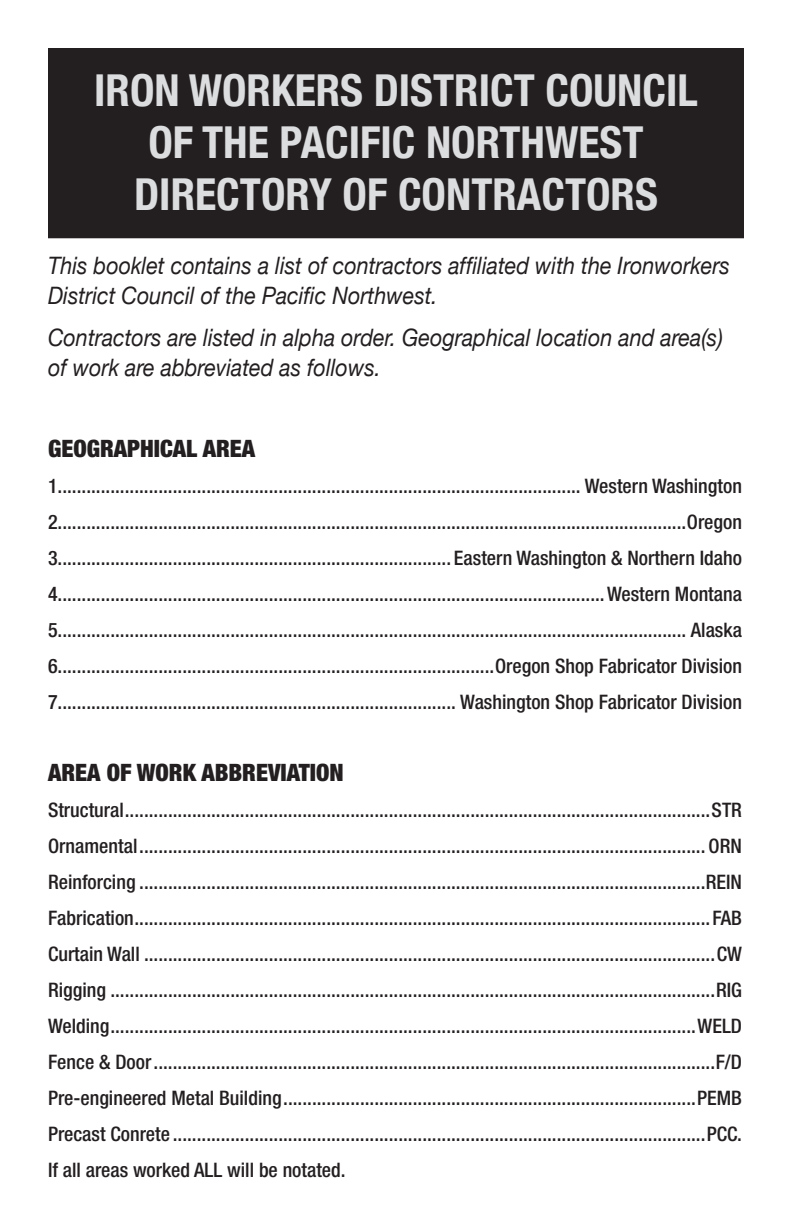
<style>
.page{position:relative;width:792px;height:1224px;background:#fff}
.page>*{position:absolute;margin:0;border:0;box-sizing:border-box;transform-origin:0 0}
.t1{font:700 condensed 44px/52px "Helvetica Neue";color:#dcdddf;text-align:center}
.t2{font:italic 24px/30px "Helvetica Neue";color:#231f20;scale:.9 1}
.t3{font:900 condensed 24px "Helvetica Neue";color:#231f20}
.t4{font:500 condensed 20px/36px "Helvetica Neue";color:#231f20;text-align:justify}
</style>
<div class="page">
<div style="left:49px;top:49px;width:694px;height:188px;background:#231f20"></div>
<div style="left:48px;top:48px;width:696px;height:190px;border:2px solid #231f20"></div>
<h1 class="t1" style="left:94px;top:64px;width:605px">IRON WORKERS DISTRICT COUNCIL<br>OF THE PACIFIC NORTHWEST<br>DIRECTORY OF CONTRACTORS</h1>
<p class="t2" style="left:48px;top:250px;width:759px">This booklet contains a list of contractors affiliated with the Ironworkers<br>District Council of the Pacific Northwest.</p>
<p class="t2" style="left:48px;top:322px;width:751px">Contractors are listed in alpha order. Geographical location and area(s) of work are abbreviated as follows.</p>
<p class="t3" style="left:48px;top:434px;width:209px">GEOGRAPHICAL AREA</p>
<p class="t4" style="left:48px;top:468px;width:696px">1............................................................................................................. Western Washington 2...................................................................................................................................Oregon 3.................................................................................. Eastern Washington &amp; Northern Idaho 4..................................................................................................................Western Montana 5................................................................................................................................... Alaska 6...........................................................................................Oregon Shop Fabricator Division 7................................................................................... Washington Shop Fabricator Division</p>
<p class="t3" style="left:48px;top:758px;width:297px">AREA OF WORK ABBREVIATION</p>
<p class="t4" style="left:48px;top:792px;width:696px">Structural..........................................................................................................................STR Ornamental...................................................................................................................... ORN Reinforcing ......................................................................................................................REIN Fabrication........................................................................................................................FAB Curtain Wall .......................................................................................................................CW Rigging ..............................................................................................................................RIG Welding..........................................................................................................................WELD Fence &amp; Door.....................................................................................................................F/D Pre-engineered Metal Building......................................................................................PEMB Precast Conrete ...............................................................................................................PCC.<br>If all areas worked ALL will be notated.</p>
</div>
